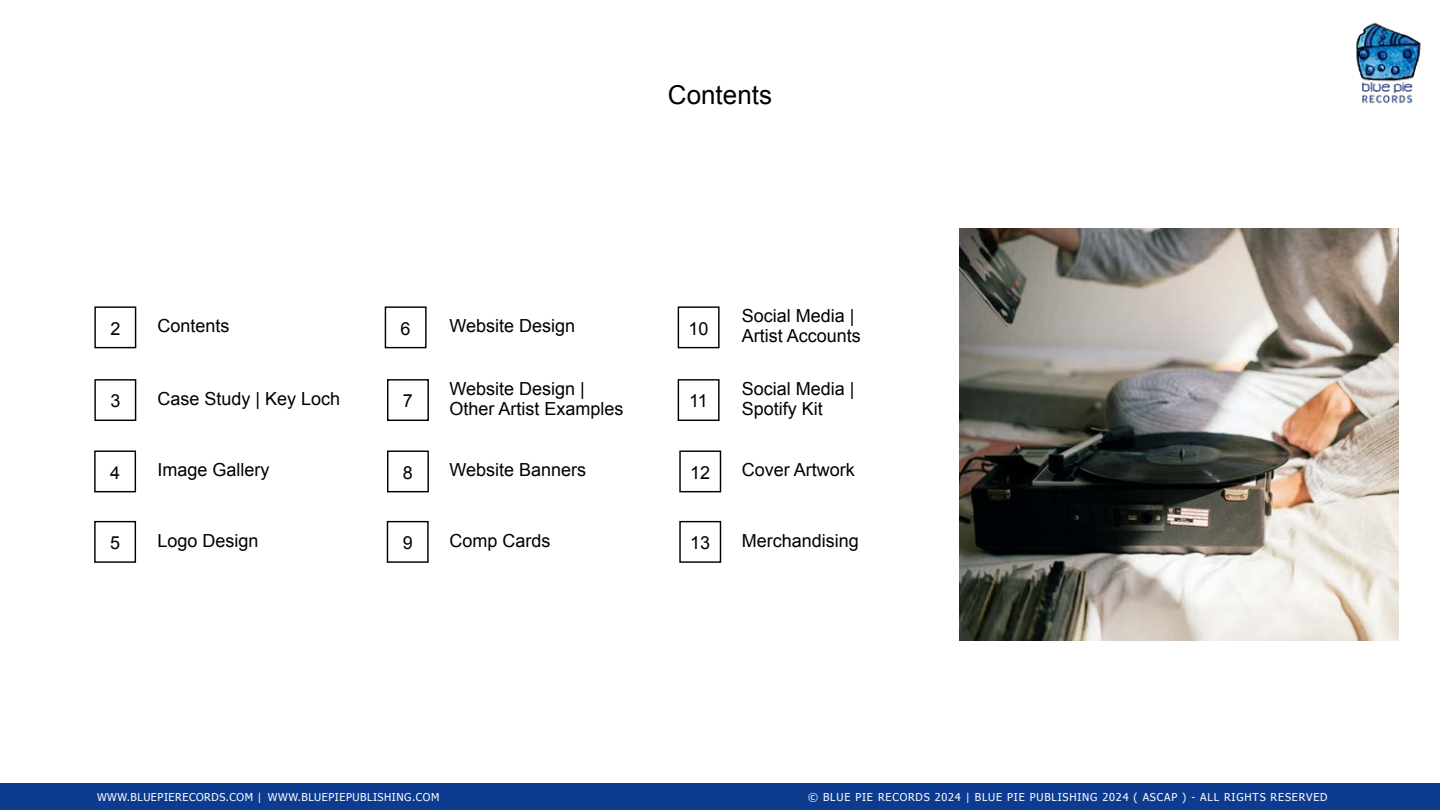
<style>
.page{position:relative;width:1440px;height:810px;background:#fff}
.page>*{position:absolute;margin:0;border:0;box-sizing:border-box;transform-origin:0 0}
.t1{font:26px "Arial";color:#000}
.t2{font:18px/20px "Arial";color:#000}
.t3{font:10.8px "Tahoma";letter-spacing:.075em;color:#fff}
.t4{font:10.8px "Tahoma";letter-spacing:.05em;color:#fff}
</style>
<div class="page">
<img style="left:959px;top:228px;width:439px;height:413px">
<div style="left:0;top:784px;width:1440px;height:26px;background:#0d3b90"></div>
<img style="left:1356px;top:22px;width:65px;height:82px">
<div style="left:94px;top:379px;width:42px;height:42px;border:1px solid #000"></div>
<div style="left:94px;top:521px;width:42px;height:42px;border:1px solid #000"></div>
<div style="left:385px;top:306px;width:42px;height:42px;border:1px solid #000"></div>
<div style="left:94px;top:451px;width:42px;height:41px;border:1px solid #000"></div>
<div style="left:94px;top:306px;width:42px;height:42px;border:1px solid #000"></div>
<div style="left:387px;top:451px;width:42px;height:41px;border:1px solid #000"></div>
<div style="left:678px;top:306px;width:42px;height:42px;border:1px solid #000"></div>
<div style="left:678px;top:379px;width:42px;height:42px;border:1px solid #000"></div>
<div style="left:387px;top:521px;width:42px;height:42px;border:1px solid #000"></div>
<div style="left:387px;top:379px;width:42px;height:42px;border:1px solid #000"></div>
<div style="left:679px;top:451px;width:42px;height:41px;border:1px solid #000"></div>
<div style="left:679px;top:521px;width:42px;height:42px;border:1px solid #000"></div>
<h1 class="t1" style="left:668px;top:78px;width:106px">Contents</h1>
<p class="t2" style="left:110px;top:318px;width:12px">2</p>
<p class="t2" style="left:110px;top:391px;width:12px">3</p>
<p class="t2" style="left:158px;top:316px;width:74px">Contents</p>
<p class="t2" style="left:158px;top:389px;width:184px">Case Study | Key Loch</p>
<p class="t2" style="left:401px;top:318px;width:12px">6</p>
<p class="t2" style="left:403px;top:391px;width:12px">7</p>
<p class="t2" style="left:450px;top:316px;width:127px">Website Design</p>
<p class="t2" style="left:450px;top:379px;width:176px">Website Design |<br>Other Artist Examples</p>
<p class="t2" style="left:689px;top:318px;width:22px">10</p>
<p class="t2" style="left:689px;top:391px;width:20px">11</p>
<p class="t2" style="left:742px;top:306px;width:121px">Social Media |<br>Artist Accounts</p>
<p class="t2" style="left:742px;top:379px;width:114px">Social Media |<br>Spotify Kit</p>
<p class="t2" style="left:110px;top:463px;width:12px">4</p>
<p class="t2" style="left:158px;top:460px;width:114px">Image Gallery</p>
<p class="t2" style="left:403px;top:463px;width:12px">8</p>
<p class="t2" style="left:450px;top:460px;width:138px">Website Banners</p>
<p class="t2" style="left:690px;top:463px;width:22px">12</p>
<p class="t2" style="left:742px;top:460px;width:115px">Cover Artwork</p>
<p class="t2" style="left:110px;top:533px;width:12px">5</p>
<p class="t2" style="left:158px;top:531px;width:103px">Logo Design</p>
<p class="t2" style="left:403px;top:533px;width:12px">9</p>
<p class="t2" style="left:450px;top:531px;width:103px">Comp Cards</p>
<p class="t2" style="left:690px;top:533px;width:22px">13</p>
<p class="t2" style="left:742px;top:531px;width:119px">Merchandising</p>
<p class="t4" style="left:97px;top:790px;width:344px">WWW.BLUEPIERECORDS.COM | WWW.BLUEPIEPUBLISHING.COM</p>
<p class="t3" style="left:808px;top:790px;width:521px">© BLUE PIE RECORDS 2024 | BLUE PIE PUBLISHING 2024 ( ASCAP ) - ALL RIGHTS RESERVED</p>
</div>
